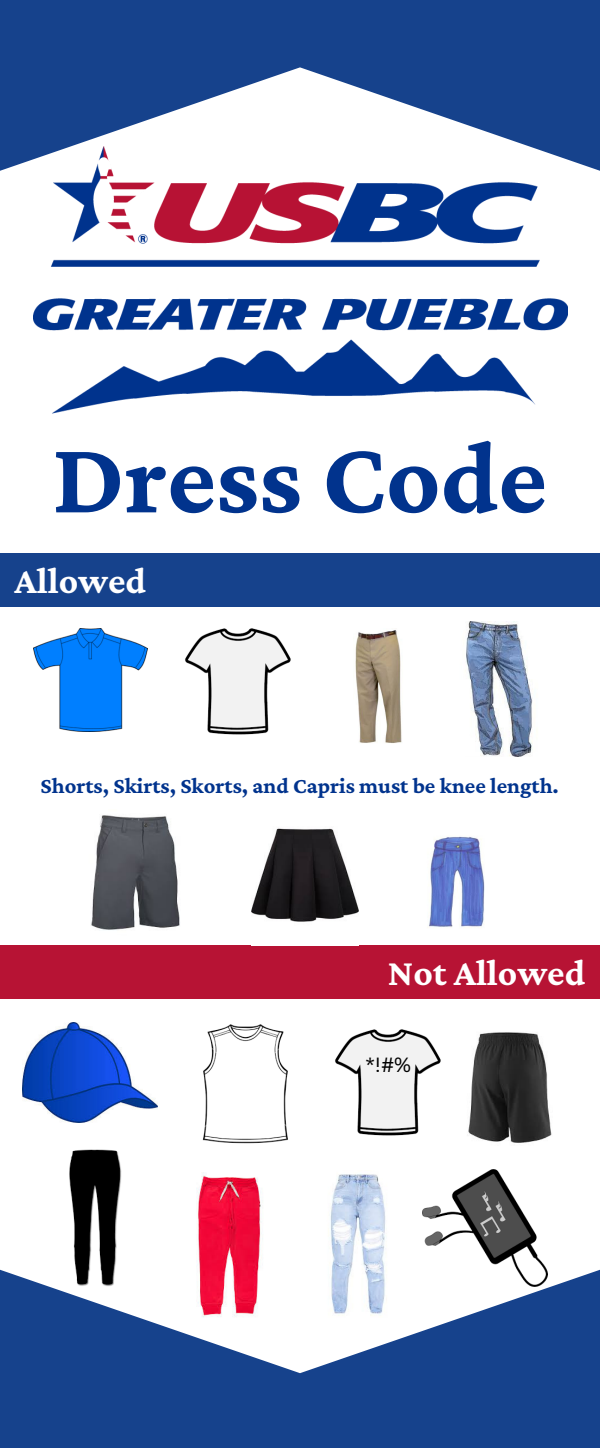
<style>
.page{position:relative;width:600px;height:1448px;background:#fff}
.page>*{position:absolute;margin:0;border:0;box-sizing:border-box;transform-origin:0 0}
.t1{font:700 105.1px "Crimson Pro";color:#01338d}
.t2{font:700 37.5px "Crimson Pro";color:#fff}
.t3{font:700 22.5px "Crimson Pro";color:#01338d}
.t4{font:20px "Canva Sans";color:#000}
</style>
<div class="page">
<img style="left:33px;top:173px;width:533px;height:240px">
<svg style="left:0;top:0;width:599px;height:173px;fill:#16428c"></svg>
<div style="left:0;top:554px;width:599px;height:53px;background:#16428c"></div>
<img style="left:196px;top:1172px;width:67px;height:95px">
<img style="left:69px;top:1149px;width:53px;height:118px">
<img style="left:422px;top:1169px;width:124px;height:98px">
<svg style="left:0;top:1267px;width:599px;height:180px;fill:#16428c"></svg>
<div style="left:0;top:945px;width:599px;height:53px;background:#b71334"></div>
<img style="left:355px;top:630px;width:47px;height:114px">
<img style="left:466px;top:621px;width:67px;height:135px">
<img style="left:251px;top:828px;width:107px;height:94px">
<img style="left:33px;top:628px;width:114px;height:103px">
<img style="left:185px;top:628px;width:106px;height:107px">
<img style="left:429px;top:836px;width:56px;height:92px">
<img style="left:91px;top:815px;width:89px;height:115px">
<img style="left:468px;top:1032px;width:84px;height:111px">
<img style="left:202px;top:1024px;width:86px;height:120px">
<img style="left:22px;top:1022px;width:136px;height:100px">
<img style="left:335px;top:1029px;width:106px;height:107px">
<img style="left:312px;top:1174px;width:92px;height:143px">
<p class="t1" style="left:52px;top:418px;width:496px">Dress Code</p>
<p class="t2" style="left:15px;top:559px;width:133px">Allowed</p>
<p class="t3" style="left:41px;top:772px;width:519px">Shorts, Skirts, Skorts, and Capris must be knee length.</p>
<p class="t2" style="left:388px;top:951px;width:199px">Not Allowed</p>
<p class="t4" style="left:365px;top:1050px;width:47px">*!#%</p>
</div>
